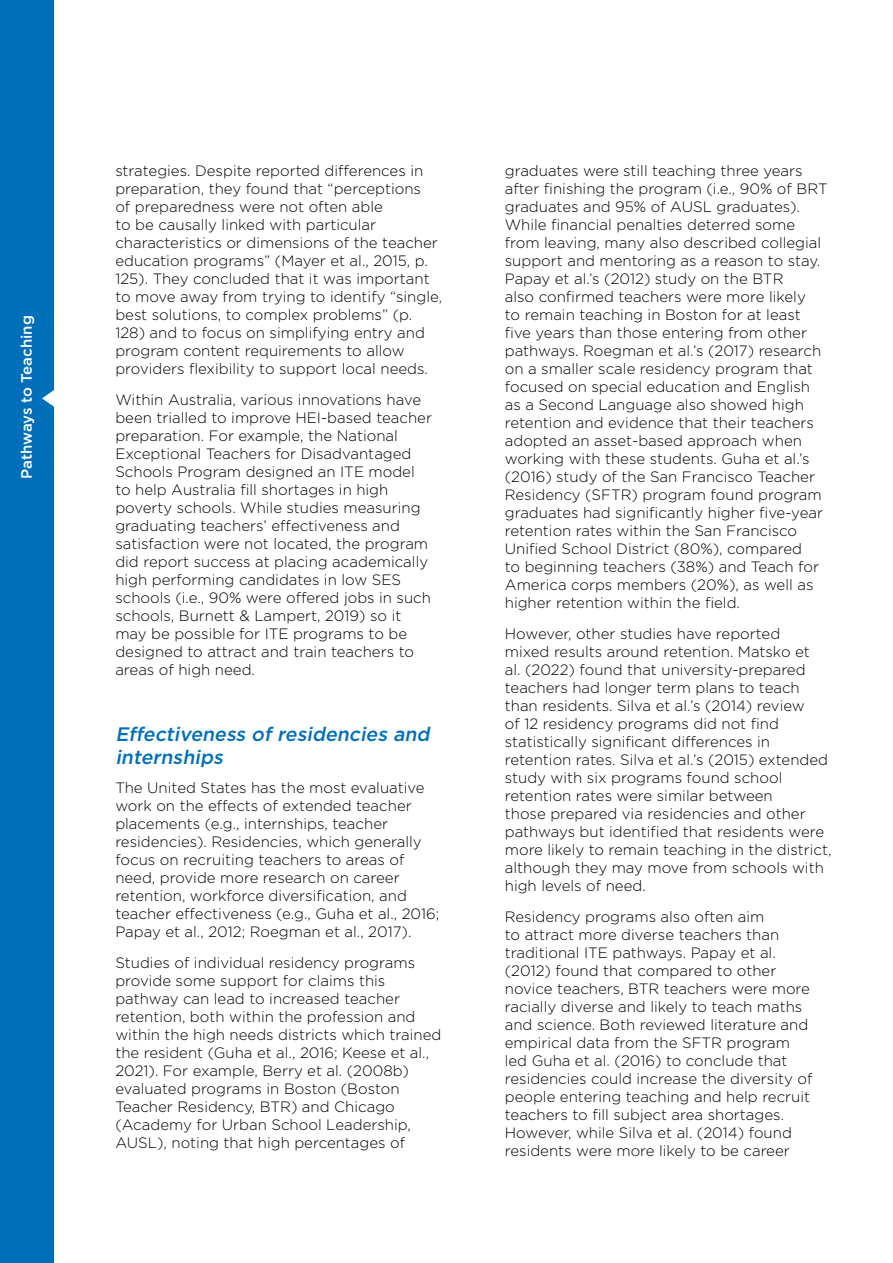
<style>
.page{position:relative;width:893px;height:1263px;background:#fff}
.page>*{position:absolute;margin:0;border:0;box-sizing:border-box;transform-origin:0 0}
.t1{font:italic 500 19.5px/23.4px "Gotham";color:#006fba}
.t2{font:300 15px/18px "Gotham";color:#000}
.t3{font:500 15px "Gotham";letter-spacing:-.005em;color:#fff}
</style>
<div class="page">
<div style="left:0;top:0;width:54px;height:1263px;background:#006fba"></div>
<svg style="left:42px;top:390px;width:12px;height:17px"></svg>
<p class="t3" style="left:17px;top:479px;width:165px;rotate:-90deg">Pathways to Teaching</p>
<p class="t2" style="left:115px;top:161px;width:328px">strategies. Despite reported differences in preparation, they found that “perceptions<br>of preparedness were not often able<br>to be causally linked with particular characteristics or dimensions of the teacher education programs” (Mayer et al., 2015, p.<br>125). They concluded that it was important to move away from trying to identify “single, best solutions, to complex problems” (p.<br>128) and to focus on simplifying entry and program content requirements to allow providers flexibility to support local needs.</p>
<p class="t2" style="left:115px;top:390px;width:318px">Within Australia, various innovations have been trialled to improve HEI-based teacher preparation. For example, the National Exceptional Teachers for Disadvantaged Schools Program designed an ITE model to help Australia fill shortages in high poverty schools. While studies measuring graduating teachers’ effectiveness and satisfaction were not located, the program did report success at placing academically high performing candidates in low SES schools (i.e., 90% were offered jobs in such schools, Burnett &amp; Lampert, 2019) so it may be possible for ITE programs to be designed to attract and train teachers to areas of high need.</p>
<h1 class="t1" style="left:115px;top:722px;width:320px">Effectiveness of residencies and internships</h1>
<p class="t2" style="left:115px;top:778px;width:326px">The United States has the most evaluative work on the effects of extended teacher placements (e.g., internships, teacher residencies). Residencies, which generally focus on recruiting teachers to areas of need, provide more research on career retention, workforce diversification, and teacher effectiveness (e.g., Guha et al., 2016; Papay et al., 2012; Roegman et al., 2017).</p>
<p class="t2" style="left:115px;top:953px;width:327px">Studies of individual residency programs provide some support for claims this pathway can lead to increased teacher retention, both within the profession and within the high needs districts which trained the resident (Guha et al., 2016; Keese et al., 2021). For example, Berry et al. (2008b) evaluated programs in Boston (Boston Teacher Residency, BTR) and Chicago (Academy for Urban School Leadership, AUSL), noting that high percentages of</p>
<p class="t2" style="left:505px;top:161px;width:324px">graduates were still teaching three years after finishing the program (i.e., 90% of BRT graduates and 95% of AUSL graduates).<br>While financial penalties deterred some from leaving, many also described collegial support and mentoring as a reason to stay.<br>Papay et al.’s (2012) study on the BTR<br>also confirmed teachers were more likely<br>to remain teaching in Boston for at least five years than those entering from other pathways. Roegman et al.’s (2017) research on a smaller scale residency program that focused on special education and English as a Second Language also showed high retention and evidence that their teachers adopted an asset-based approach when working with these students. Guha et al.’s (2016) study of the San Francisco Teacher Residency (SFTR) program found program graduates had significantly higher five-year retention rates within the San Francisco Unified School District (80%), compared<br>to beginning teachers (38%) and Teach for America corps members (20%), as well as higher retention within the field.</p>
<p class="t2" style="left:505px;top:624px;width:328px">However, other studies have reported<br>mixed results around retention. Matsko et<br>al. (2022) found that university-prepared teachers had longer term plans to teach than residents. Silva et al.’s (2014) review<br>of 12 residency programs did not find statistically significant differences in retention rates. Silva et al.’s (2015) extended study with six programs found school retention rates were similar between<br>those prepared via residencies and other pathways but identified that residents were more likely to remain teaching in the district, although they may move from schools with high levels of need.</p>
<p class="t2" style="left:505px;top:907px;width:309px">Residency programs also often aim<br>to attract more diverse teachers than traditional ITE pathways. Papay et al. (2012) found that compared to other novice teachers, BTR teachers were more racially diverse and likely to teach maths and science. Both reviewed literature and empirical data from the SFTR program led Guha et al. (2016) to conclude that residencies could increase the diversity of people entering teaching and help recruit teachers to fill subject area shortages.<br>However, while Silva et al. (2014) found residents were more likely to be career</p>
</div>
